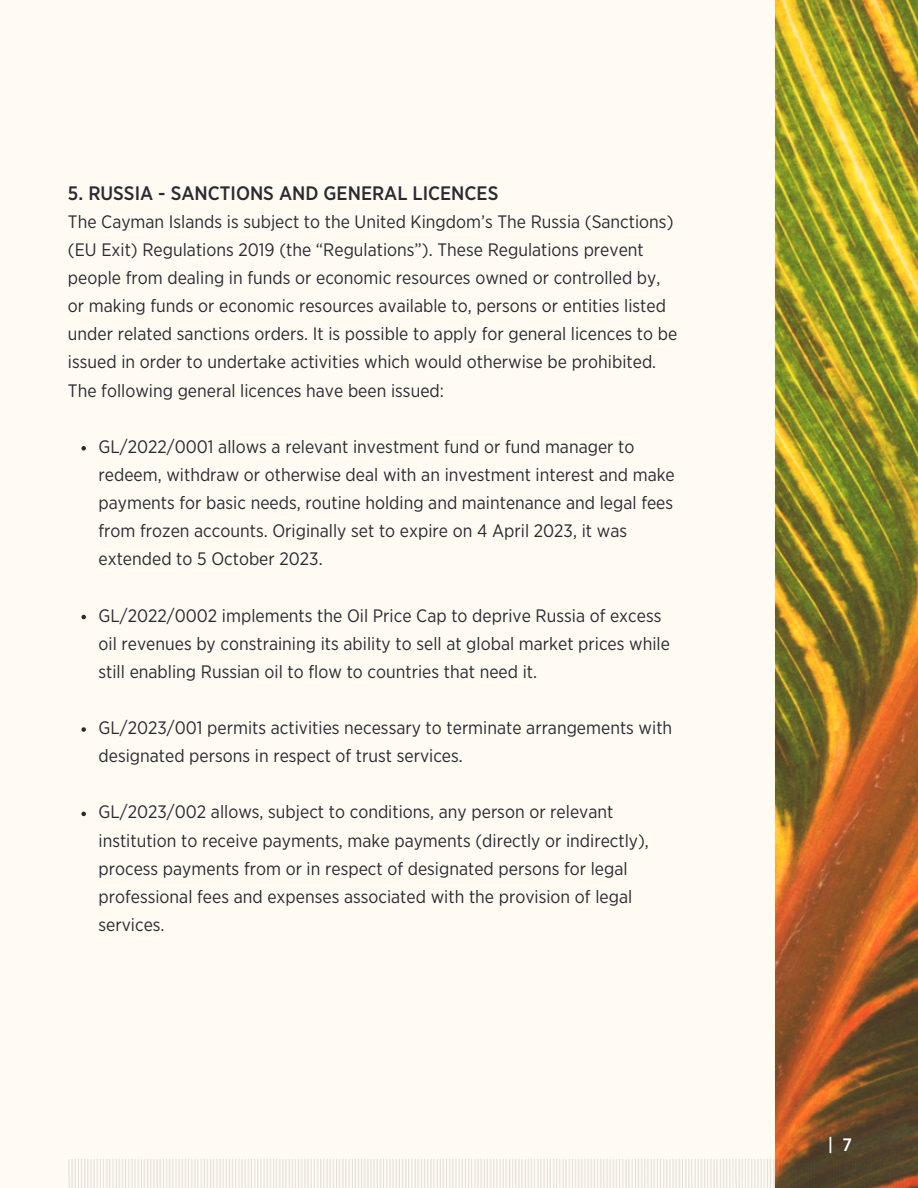
<style>
.page{position:relative;width:918px;height:1188px;background:#fff}
.page>*{position:absolute;margin:0;border:0;box-sizing:border-box;transform-origin:0 0}
.t1{font:500 19.5px "Gotham Narrow";color:#292b33}
.t2{font:18px/28.2px "Gotham Narrow";color:#292b33}
.t3{font:500 18px "Gotham Narrow";color:#fff}
</style>
<div class="page">
<svg style="left:775px;top:0;width:143px;height:1160px;background:#997b29"></svg>
<div style="left:0;top:0;width:775px;height:1188px;background:#fffbf2"></div>
<img style="left:68px;top:1160px;width:850px;height:28px">
<svg style="left:81px;top:446px;width:5px;height:5px"></svg>
<svg style="left:81px;top:615px;width:5px;height:4px"></svg>
<svg style="left:81px;top:727px;width:5px;height:5px"></svg>
<svg style="left:81px;top:812px;width:5px;height:4px"></svg>
<p class="t1" style="left:68px;top:184px;width:432px">5. RUSSIA - SANCTIONS AND GENERAL LICENCES</p>
<p class="t2" style="left:68px;top:208px;width:611px">The Cayman Islands is subject to the United Kingdom’s The Russia (Sanctions) (EU Exit) Regulations 2019 (the “Regulations”). These Regulations prevent people from dealing in funds or economic resources owned or controlled by, or making funds or economic resources available to, persons or entities listed under related sanctions orders. It is possible to apply for general licences to be issued in order to undertake activities which would otherwise be prohibited.<br>The following general licences have been issued:</p>
<p class="t2" style="left:99px;top:433px;width:578px">GL/2022/0001 allows a relevant investment fund or fund manager to redeem, withdraw or otherwise deal with an investment interest and make payments for basic needs, routine holding and maintenance and legal fees from frozen accounts. Originally set to expire on 4 April 2023, it was extended to 5 October 2023.</p>
<p class="t2" style="left:99px;top:602px;width:573px">GL/2022/0002 implements the Oil Price Cap to deprive Russia of excess oil revenues by constraining its ability to sell at global market prices while still enabling Russian oil to flow to countries that need it.</p>
<p class="t2" style="left:99px;top:715px;width:575px">GL/2023/001 permits activities necessary to terminate arrangements with designated persons in respect of trust services.</p>
<p class="t2" style="left:99px;top:799px;width:552px">GL/2023/002 allows, subject to conditions, any person or relevant institution to receive payments, make payments (directly or indirectly), process payments from or in respect of designated persons for legal professional fees and expenses associated with the provision of legal services.</p>
<p class="t3" style="left:828px;top:1137px;width:26px">| 7</p>
</div>
